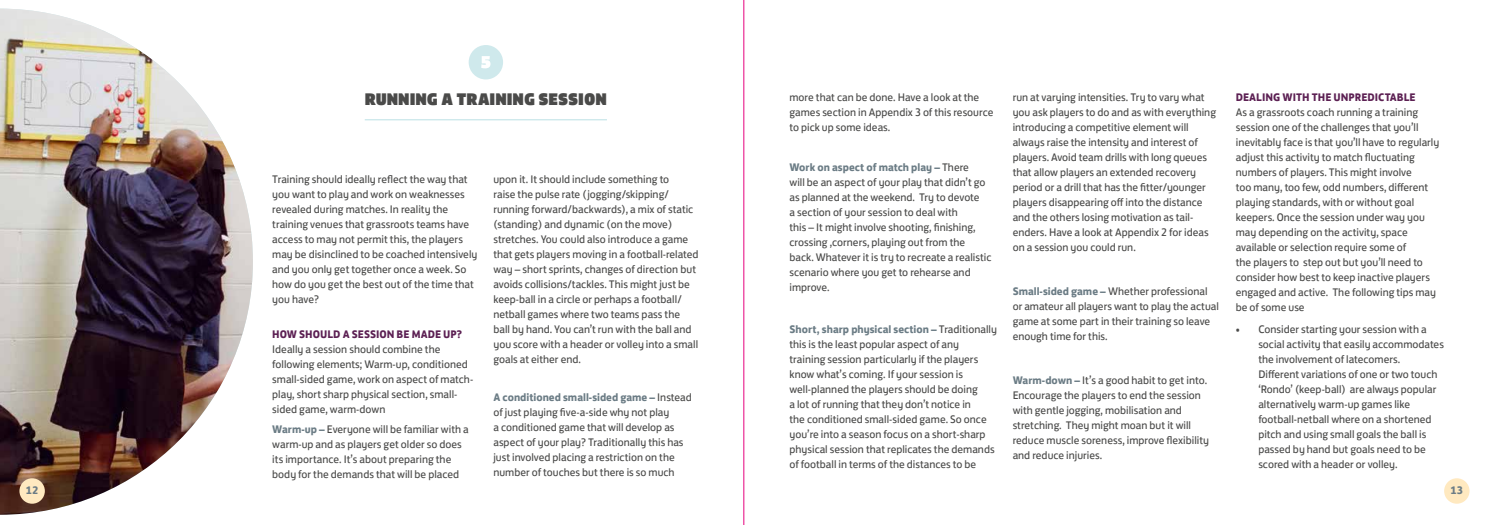
<style>
.page{position:relative;width:1489px;height:525px;background:#fff}
.page>*{position:absolute;margin:0;border:0;box-sizing:border-box;transform-origin:0 0}
.t1{font:17.25px "FS Jack Poster";color:#4a4a49}
.t2{font:11.25px/15px "FS Jack";color:#4a4a49}
.t3{font:700 11.25px "FS Jack";color:#5c2053}
.t4{font:700 11.25px "FS Jack";color:#6b7c85}
.s1{font-weight:700;color:#6b7c85}
</style>
<div class="page">
<hr style="left:365px;top:119px;width:242px;height:1px;background:#cfe9ec">
<div style="left:468px;top:45px;width:35px;height:34px;background:#cfe9ec;border-radius:50%"></div>
<svg style="left:481px;top:56px;width:9px;height:12px"></svg>
<img style="left:0;top:9px;width:253px;height:505px">
<hr style="left:743px;top:0;width:1px;height:524px;background:#e6007d">
<div style="left:1443px;top:478px;width:26px;height:25px;background:#ffe9c0;border-radius:50%"></div>
<div style="left:19px;top:478px;width:26px;height:25px;background:#ffe9c0;border-radius:50%"></div>
<h1 class="t1" style="left:365px;top:84px;width:244px">RUNNING A TRAINING SESSION</h1>
<p class="t2" style="left:272px;top:170px;width:207px">Training should ideally reflect the way that you want to play and work on weaknesses revealed during matches. In reality the training venues that grassroots teams have access to may not permit this, the players may be disinclined to be coached intensively and you only get together once a week. So how do you get the best out of the time that you have?</p>
<p class="t3" style="left:272px;top:324px;width:191px">HOW SHOULD A SESSION BE MADE UP?</p>
<p class="t2" style="left:272px;top:340px;width:202px">Ideally a session should combine the following elements; Warm-up, conditioned small-sided game, work on aspect of match&shy;play, short sharp physical section, small&shy;sided game, warm-down</p>
<p class="t2" style="left:272px;top:420px;width:198px"><span class="s1">Warm-up –</span> Everyone will be familiar with a warm-up and as players get older so does its importance. It’s about preparing the body for the demands that will be placed</p>
<p class="t2" style="left:493px;top:170px;width:207px">upon it. It should include something to<br>raise the pulse rate (jogging/skipping/ running forward/backwards), a mix of static (standing) and dynamic (on the move) stretches. You could also introduce a game that gets players moving in a football-related way – short sprints, changes of direction but avoids collisions/tackles. This might just be keep-ball in a circle or perhaps a football/ netball games where two teams pass the ball by hand. You can’t run with the ball and you score with a header or volley into a small goals at either end.</p>
<p class="t2" style="left:493px;top:389px;width:200px"><span class="s1">A conditioned small-sided game –</span> Instead of just playing five-a-side why not play<br>a conditioned game that will develop as aspect of your play? Traditionally this has just involved placing a restriction on the number of touches but there is so much</p>
<p class="t2" style="left:789px;top:88px;width:205px">more that can be done. Have a look at the games section in Appendix 3 of this resource to pick up some ideas.</p>
<p class="t2" style="left:789px;top:158px;width:203px"><span class="s1">Work on aspect of match play –</span> There<br>will be an aspect of your play that didn’t go as planned at the weekend. Try to devote<br>a section of your session to deal with<br>this – It might involve shooting, finishing, crossing ,corners, playing out from the back. Whatever it is try to recreate a realistic scenario where you get to rehearse and improve.</p>
<p class="t2" style="left:789px;top:320px;width:209px"><span class="s1">Short, sharp physical section –</span> Traditionally this is the least popular aspect of any training session particularly if the players know what’s coming. If your session is well-planned the players should be doing<br>a lot of running that they don’t notice in<br>the conditioned small-sided game. So once you’re into a season focus on a short-sharp physical session that replicates the demands of football in terms of the distances to be</p>
<p class="t2" style="left:1012px;top:88px;width:205px">run at varying intensities. Try to vary what you ask players to do and as with everything introducing a competitive element will always raise the intensity and interest of players. Avoid team drills with long queues that allow players an extended recovery period or a drill that has the fitter/younger players disappearing off into the distance and the others losing motivation as tail&shy;enders. Have a look at Appendix 2 for ideas on a session you could run.</p>
<p class="t2" style="left:1012px;top:282px;width:208px"><span class="s1">Small-sided game –</span> Whether professional or amateur all players want to play the actual game at some part in their training so leave enough time for this.</p>
<p class="t2" style="left:1012px;top:372px;width:198px"><span class="s1">Warm-down –</span> It’s a good habit to get into.<br>Encourage the players to end the session with gentle jogging, mobilisation and stretching. They might moan but it will reduce muscle soreness, improve flexibility and reduce injuries.</p>
<p class="t3" style="left:1235px;top:87px;width:181px">DEALING WITH THE UNPREDICTABLE</p>
<p class="t2" style="left:1235px;top:103px;width:205px">As a grassroots coach running a training session one of the challenges that you’ll inevitably face is that you’ll have to regularly adjust this activity to match fluctuating numbers of players. This might involve<br>too many, too few, odd numbers, different playing standards, with or without goal keepers. Once the session under way you may depending on the activity, space available or selection require some of<br>the players to step out but you’ll need to consider how best to keep inactive players engaged and active. The following tips may be of some use</p>
<p class="t2" style="left:1258px;top:320px;width:187px;text-indent:-22px">• Consider starting your session with a social activity that easily accommodates the involvement of latecomers.<br>Different variations of one or two touch ‘Rondo’ (keep-ball) are always popular alternatively warm-up games like football-netball where on a shortened pitch and using small goals the ball is passed by hand but goals need to be scored with a header or volley.</p>
<p class="t4" style="left:26px;top:480px;width:14px">12</p>
<p class="t4" style="left:1450px;top:480px;width:14px">13</p>
</div>
